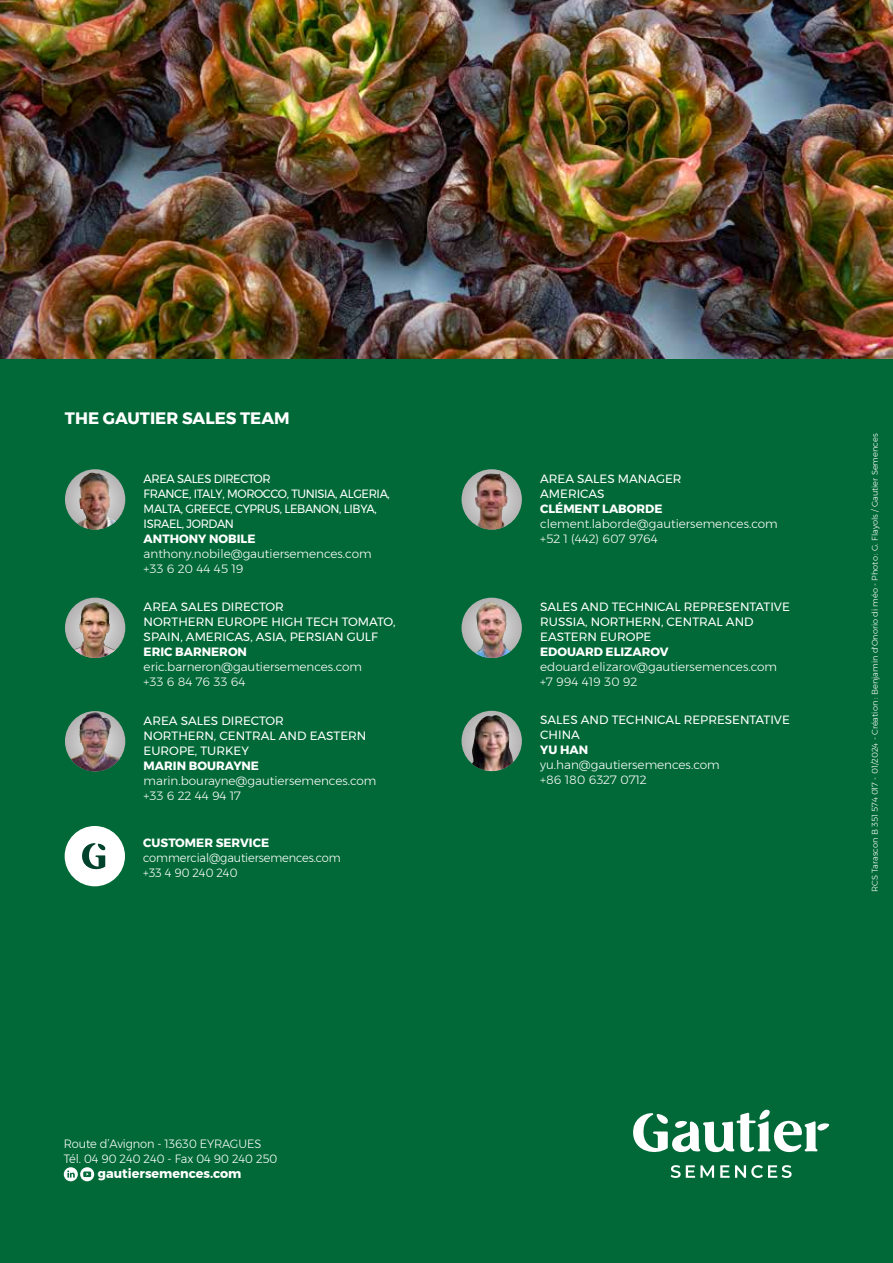
<style>
.page{position:relative;width:893px;height:1263px;background:#fff}
.page>*{position:absolute;margin:0;border:0;box-sizing:border-box;transform-origin:0 0}
.t1{font:700 16.5px "Montserrat";color:#fff}
.t2{font:700 12.75px "Montserrat";color:#fff}
.t3{font:300 12px/15px "Montserrat";color:#fff}
.t4{font:12px/15px "Montserrat";color:#fff}
.t5{font:12px/15px "Montserrat";letter-spacing:-.03em;color:#fff;scale:.95 1}
.t6{font:300 12px/15px "Montserrat";color:#fff;scale:.95 1}
.t7{font:700 12px "Montserrat";color:#fff}
.t8{font:300 8.25px "Montserrat";color:#fff}
</style>
<div class="page">
<div style="left:0;top:358px;width:893px;height:905px;background:#006937"></div>
<svg style="left:671px;top:1165px;width:43px;height:13px"></svg>
<svg style="left:720px;top:1165px;width:72px;height:13px"></svg>
<svg style="left:633px;top:1109px;width:196px;height:44px"></svg>
<svg style="left:64px;top:1167px;width:30px;height:14px"></svg>
<img style="left:0;top:0;width:893px;height:358px">
<svg style="left:462px;top:598px;width:60px;height:60px"></svg>
<img style="left:475px;top:602px;width:36px;height:56px">
<svg style="left:462px;top:469px;width:60px;height:61px"></svg>
<img style="left:475px;top:473px;width:33px;height:57px">
<div style="left:65px;top:711px;width:60px;height:60px;background:#b7b5b6;border-radius:30px"></div>
<img style="left:71px;top:712px;width:49px;height:59px">
<div style="left:65px;top:598px;width:60px;height:60px;background:#b9b7b8;border-radius:30px"></div>
<img style="left:74px;top:602px;width:41px;height:56px">
<div style="left:462px;top:711px;width:60px;height:60px;background:#bab8b8;border-radius:30px"></div>
<img style="left:472px;top:712px;width:41px;height:59px">
<svg style="left:65px;top:469px;width:60px;height:61px"></svg>
<img style="left:78px;top:472px;width:38px;height:58px">
<div style="left:65px;top:826px;width:60px;height:60px;background:#fff;border-radius:50%"></div>
<svg style="left:82px;top:843px;width:24px;height:27px"></svg>
<h1 class="t1" style="left:65px;top:405px;width:226px">THE GAUTIER SALES TEAM</h1>
<p class="t5" style="left:144px;top:471px;width:261px">AREA SALES DIRECTOR<br>FRANCE, ITALY, MOROCCO, TUNISIA, ALGERIA,<br>MALTA, GREECE, CYPRUS, LEBANON, LIBYA,<br>ISRAEL, JORDAN</p>
<p class="t7" style="left:144px;top:529px;width:113px">ANTHONY NOBILE</p>
<p class="t3" style="left:144px;top:546px;width:229px">anthony.nobile@gautiersemences.com +33 6 20 44 45 19</p>
<p class="t4" style="left:144px;top:599px;width:253px">AREA SALES DIRECTOR<br>NORTHERN EUROPE HIGH TECH TOMATO,<br>SPAIN, AMERICAS, ASIA, PERSIAN GULF</p>
<p class="t7" style="left:144px;top:642px;width:105px">ERIC BARNERON</p>
<p class="t3" style="left:144px;top:659px;width:220px">eric.barneron@gautiersemences.com +33 6 84 76 33 64</p>
<p class="t4" style="left:144px;top:713px;width:224px">AREA SALES DIRECTOR<br>NORTHERN, CENTRAL AND EASTERN<br>EUROPE, TURKEY</p>
<p class="t7" style="left:144px;top:756px;width:117px">MARIN BOURAYNE</p>
<p class="t3" style="left:144px;top:773px;width:234px">marin.bourayne@gautiersemences.com +33 6 22 44 94 17</p>
<p class="t7" style="left:143px;top:833px;width:127px">CUSTOMER SERVICE</p>
<p class="t6" style="left:143px;top:850px;width:209px">commercial@gautiersemences.com +33 4 90 240 240</p>
<p class="t6" style="left:64px;top:1136px;width:226px">Route d’Avignon - 13630 EYRAGUES<br>Tél. 04 90 240 240 - Fax 04 90 240 250</p>
<p class="t2" style="left:98px;top:1163px;width:145px">gautiersemences.com</p>
<p class="t4" style="left:540px;top:471px;width:143px">AREA SALES MANAGER<br>AMERICAS</p>
<p class="t7" style="left:540px;top:499px;width:124px">CLÉMENT LABORDE</p>
<p class="t3" style="left:540px;top:516px;width:239px">clement.laborde@gautiersemences.com +52 1 (442) 607 9764</p>
<p class="t4" style="left:540px;top:599px;width:251px">SALES AND TECHNICAL REPRESENTATIVE<br>RUSSIA, NORTHERN, CENTRAL AND<br>EASTERN EUROPE</p>
<p class="t7" style="left:540px;top:642px;width:130px">EDOUARD ELIZAROV</p>
<p class="t3" style="left:540px;top:659px;width:238px">edouard.elizarov@gautiersemences.com +7 994 419 30 92</p>
<p class="t4" style="left:540px;top:712px;width:251px">SALES AND TECHNICAL REPRESENTATIVE<br>CHINA</p>
<p class="t7" style="left:540px;top:740px;width:49px">YU HAN</p>
<p class="t3" style="left:540px;top:757px;width:181px">yu.han@gautiersemences.com +86 180 6327 0712</p>
<p class="t8" style="left:868px;top:892px;width:460px;rotate:-90deg">RCS Tarascon B 351 574 017 - 01/2024 - Création : Benjamin d'Onorio di méo - Photo : G. Flayols / Gautier Semences</p>
</div>
